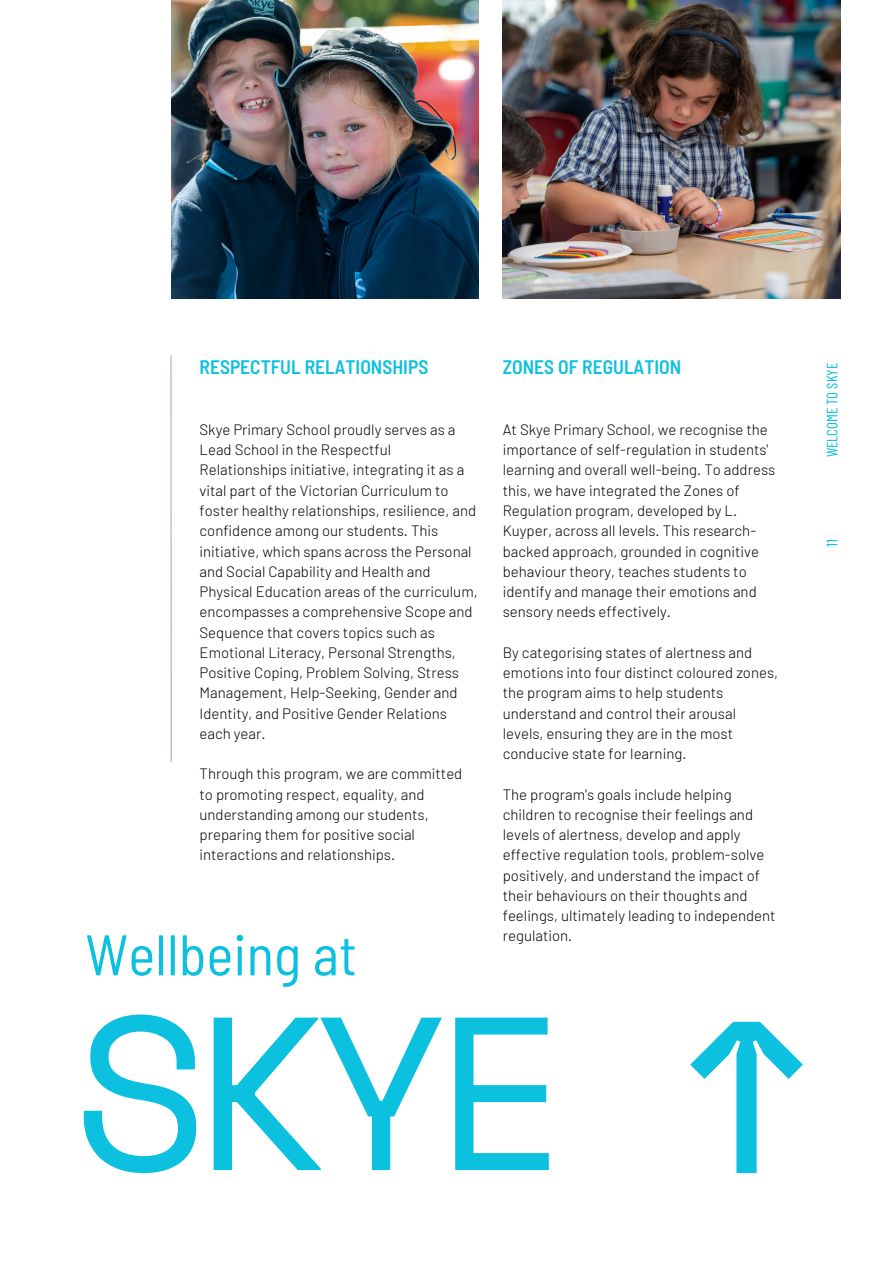
<style>
.page{position:relative;width:894px;height:1264px;background:#fff}
.page>*{position:absolute;margin:0;border:0;box-sizing:border-box;transform-origin:0 0}
.t1{font:279.9px "Space Mono";color:#0cc0df}
.t2{font:217.65px "Space Mono";color:#0cc0df}
.t3{font:semi-condensed 57.15px "Barlow";color:#0cc0df}
.t4{font:600 semi-condensed 19.5px "Barlow";color:#0cc0df}
.t5{font:300 15px/20.2px "Barlow";color:#000001}
.t6{font:15px "Barlow Condensed";color:#0cc0df}
</style>
<div class="page">
<hr style="left:170px;top:355px;width:2px;height:407px;background:#9db7be">
<img style="left:171px;top:0;width:307px;height:299px">
<img style="left:502px;top:0;width:338px;height:299px">
<h4 class="t4" style="left:199px;top:354px;width:230px">RESPECTFUL RELATIONSHIPS</h4>
<p class="t4" style="left:502px;top:354px;width:180px">ZONES OF REGULATION</p>
<p class="t5" style="left:199px;top:419px;width:279px">Skye Primary School proudly serves as a Lead School in the Respectful Relationships initiative, integrating it as a vital part of the Victorian Curriculum to foster healthy relationships, resilience, and confidence among our students. This initiative, which spans across the Personal and Social Capability and Health and Physical Education areas of the curriculum, encompasses a comprehensive Scope and Sequence that covers topics such as Emotional Literacy, Personal Strengths, Positive Coping, Problem Solving, Stress Management, Help-Seeking, Gender and Identity, and Positive Gender Relations each year.</p>
<p class="t5" style="left:199px;top:763px;width:264px">Through this program, we are committed to promoting respect, equality, and understanding among our students, preparing them for positive social interactions and relationships.</p>
<h3 class="t3" style="left:85px;top:918px;width:273px">Wellbeing at</h3>
<p class="t5" style="left:502px;top:419px;width:274px">At Skye Primary School, we recognise the importance of self-regulation in students' learning and overall well-being. To address this, we have integrated the Zones of Regulation program, developed by L.<br>Kuyper, across all levels. This research&shy;backed approach, grounded in cognitive behaviour theory, teaches students to identify and manage their emotions and sensory needs effectively.</p>
<p class="t5" style="left:502px;top:641px;width:277px">By categorising states of alertness and emotions into four distinct coloured zones, the program aims to help students understand and control their arousal levels, ensuring they are in the most conducive state for learning.</p>
<p class="t5" style="left:502px;top:783px;width:274px">The program's goals include helping children to recognise their feelings and levels of alertness, develop and apply effective regulation tools, problem-solve positively, and understand the impact of their behaviours on their thoughts and feelings, ultimately leading to independent regulation.</p>
<h3 class="t2" style="left:74px;top:926px;width:495px">SKYE</h3>
<h2 class="t1" style="left:530px;top:1183px;width:173px;rotate:-90deg">→</h2>
<p class="t6" style="left:822px;top:457px;width:96px;rotate:-90deg">WELCOME TO SKYE</p>
<h1 class="t6" style="left:822px;top:546px;width:9px;rotate:-90deg">11</h1>
</div>
